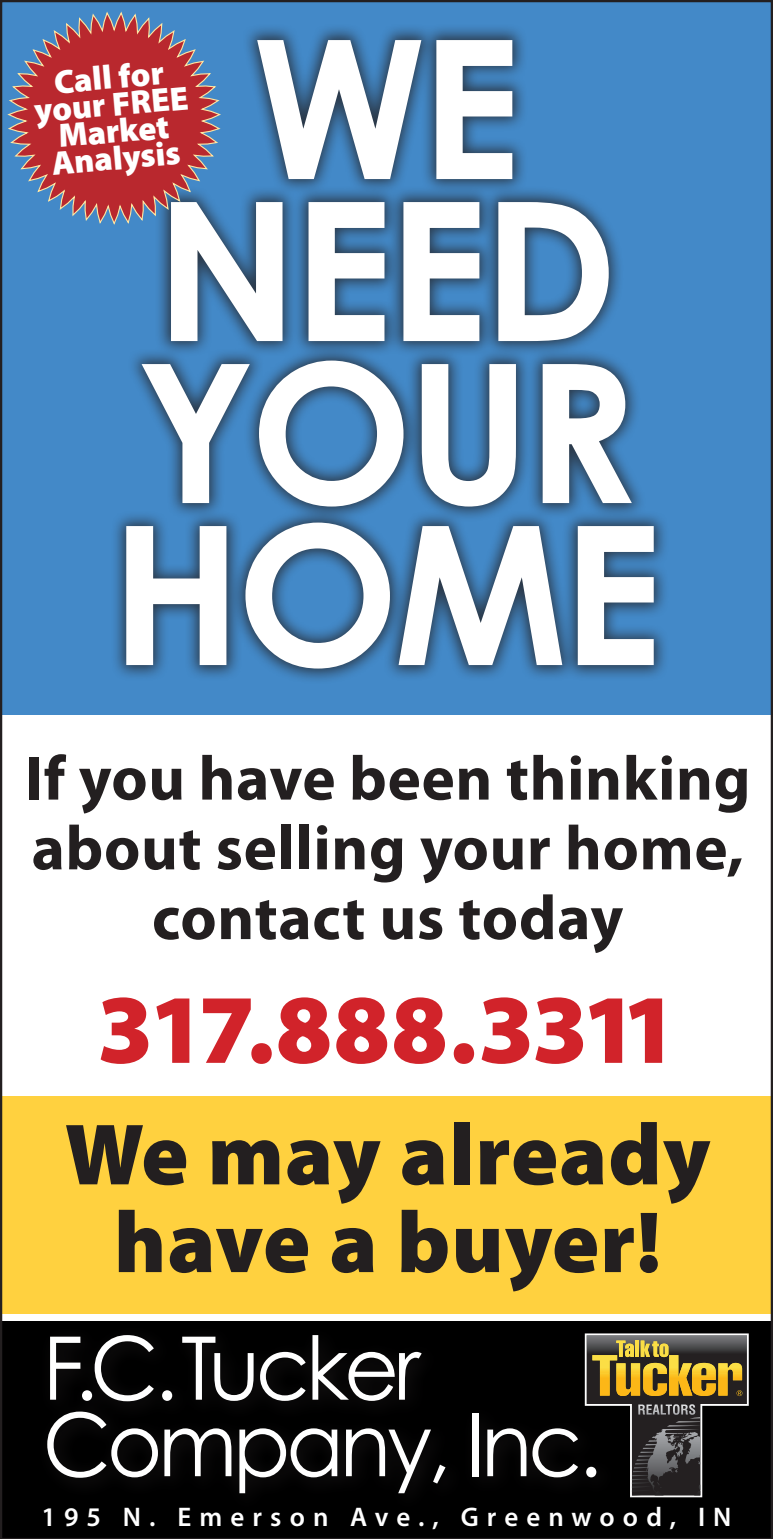
<style>
.page{position:relative;width:773px;height:1539px;background:#fff}
.page>*{position:absolute;margin:0;border:0;box-sizing:border-box;transform-origin:0 0}
.t1{font:700 193.5px/162px "Century Gothic";letter-spacing:-.03em;color:#fff}
.t2{font:900 99px "Myriad Pro";letter-spacing:-.05em;color:#d1232a}
.t3{font:900 87.75px/87.8px "Myriad Pro";letter-spacing:.01em;color:#231f20;text-align:center}
.t4{font:87.75px "Century Gothic";letter-spacing:-.05em;color:#fff;scale:.96 1}
.t5{font:700 63px/69.8px "Myriad Pro";letter-spacing:.01em;color:#231f20;text-align:center}
.t6{font:900 33.75px/27px "Myriad Pro";color:#fff;text-align:center}
.t7{font:600 27px "Myriad Pro";letter-spacing:.3em;color:#fff}
</style>
<div class="page">
<div style="left:0;top:1096px;width:772px;height:218px;background:#ffd13f"></div>
<div style="left:0;top:1322px;width:772px;height:217px;background:#000"></div>
<svg style="left:584px;top:1333px;width:164px;height:164px"></svg>
<div style="left:0;top:0;width:772px;height:714px;background:#4389c8"></div>
<div style="left:111px;top:23px;width:558px;height:661px;background:#231f20;opacity:.75"></div>
<svg style="left:7px;top:11px;width:215px;height:215px"></svg>
<p class="t1" style="left:252px;top:23px;width:270px">WE</p>
<p class="t1" style="left:110px;top:185px;width:553px">NEED<br>YOUR<br>HOME</p>
<p class="t6" style="left:31px;top:69px;width:156px;rotate:-5deg">Call for your FREE<br>Market<br>Analysis</p>
<p class="t5" style="left:25px;top:741px;width:727px">If you have been thinking about selling your home, contact us today</p>
<p class="t2" style="left:97px;top:963px;width:582px">317.888.3311</p>
<p class="t3" style="left:65px;top:1107px;width:647px">We may already have a buyer!</p>
<p class="t4" style="left:43px;top:1314px;width:394px">F.C.Tucker</p>
<p class="t4" style="left:43px;top:1391px;width:583px">Company, Inc.</p>
<p class="t7" style="left:41px;top:1500px;width:691px">195 N. Emerson Ave., Greenwood, IN</p>
</div>
